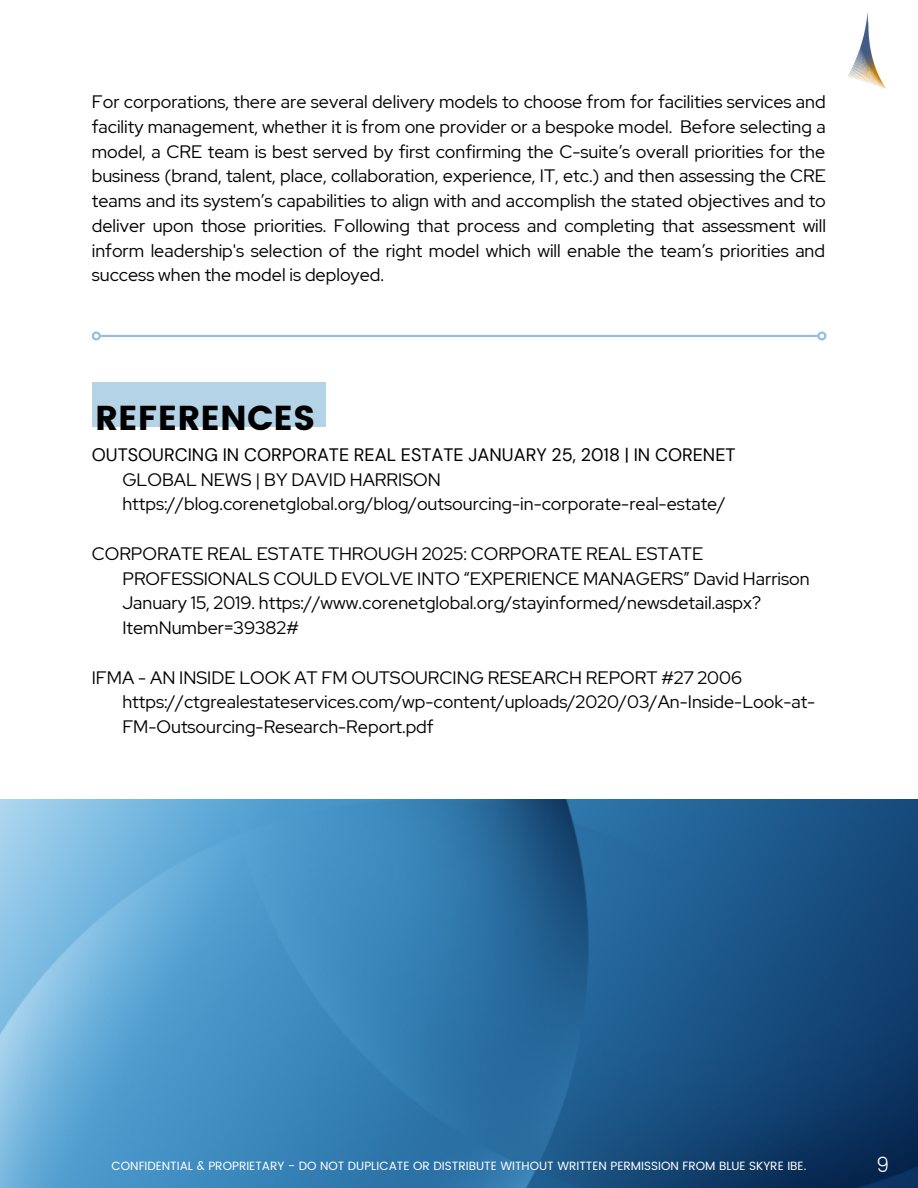
<style>
.page{position:relative;width:918px;height:1188px;background:#fff}
.page>*{position:absolute;margin:0;border:0;box-sizing:border-box;transform-origin:0 0}
.t1{font:34.5px "Poppins";color:#000}
.t2{font:300 20.55px "Poppins";color:#fff}
.t3{font:18px/24.8px "Red Hat Display";color:#000}
.t4{font:18px "DM Sans";color:#000}
.t5{font:12px "Poppins";color:#fff}
</style>
<div class="page">
<div style="left:92px;top:382px;width:233px;height:45px;background:#b4d3e7"></div>
<img style="left:0;top:799px;width:918px;height:389px">
<hr style="left:100px;top:335px;width:718px;height:2px;background:#94c0dd">
<svg style="left:91px;top:331px;width:12px;height:10px"></svg>
<svg style="left:816px;top:331px;width:11px;height:10px"></svg>
<img style="left:848px;top:13px;width:38px;height:76px">
<p class="t3" style="left:92px;top:89px;width:736px;text-align:justify">For corporations, there are several delivery models to choose from for facilities services and facility management, whether it is from one provider or a bespoke model. Before selecting a model, a CRE team is best served by first confirming the C-suite’s overall priorities for the business (brand, talent, place, collaboration, experience, IT, etc.) and then assessing the CRE teams and its system’s capabilities to align with and accomplish the stated objectives and to deliver upon those priorities. Following that process and completing that assessment will inform leadership's selection of the right model which will enable the team’s priorities and success when the model is deployed.</p>
<p class="t1" style="left:95px;top:398px;width:222px">REFERENCES</p>
<p class="t4" style="left:92px;top:443px;width:645px">OUTSOURCING IN CORPORATE REAL ESTATE JANUARY 25, 2018 | IN CORENET</p>
<p class="t3" style="left:122px;top:467px;width:605px">GLOBAL NEWS | BY DAVID HARRISON https://blog.corenetglobal.org/blog/outsourcing-in-corporate-real-estate/</p>
<p class="t3" style="left:92px;top:541px;width:613px">CORPORATE REAL ESTATE THROUGH 2025: CORPORATE REAL ESTATE</p>
<p class="t3" style="left:122px;top:566px;width:689px">PROFESSIONALS COULD EVOLVE INTO “EXPERIENCE MANAGERS” David Harrison<br>January 15, 2019. https://www.corenetglobal.org/stayinformed/newsdetail.aspx?<br>ItemNumber=39382#</p>
<p class="t3" style="left:92px;top:665px;width:652px">IFMA - AN INSIDE LOOK AT FM OUTSOURCING RESEARCH REPORT #27 2006</p>
<p class="t3" style="left:122px;top:690px;width:694px">https://ctgrealestateservices.com/wp-content/uploads/2020/03/An-Inside-Look-at-<br>FM-Outsourcing-Research-Report.pdf</p>
<p class="t5" style="left:112px;top:1159px;width:696px">CONFIDENTIAL &amp; PROPRIETARY - DO NOT DUPLICATE OR DISTRIBUTE WITHOUT WRITTEN PERMISSION FROM BLUE SKYRE IBE.</p>
<p class="t2" style="left:876px;top:1153px;width:15px">9</p>
</div>
